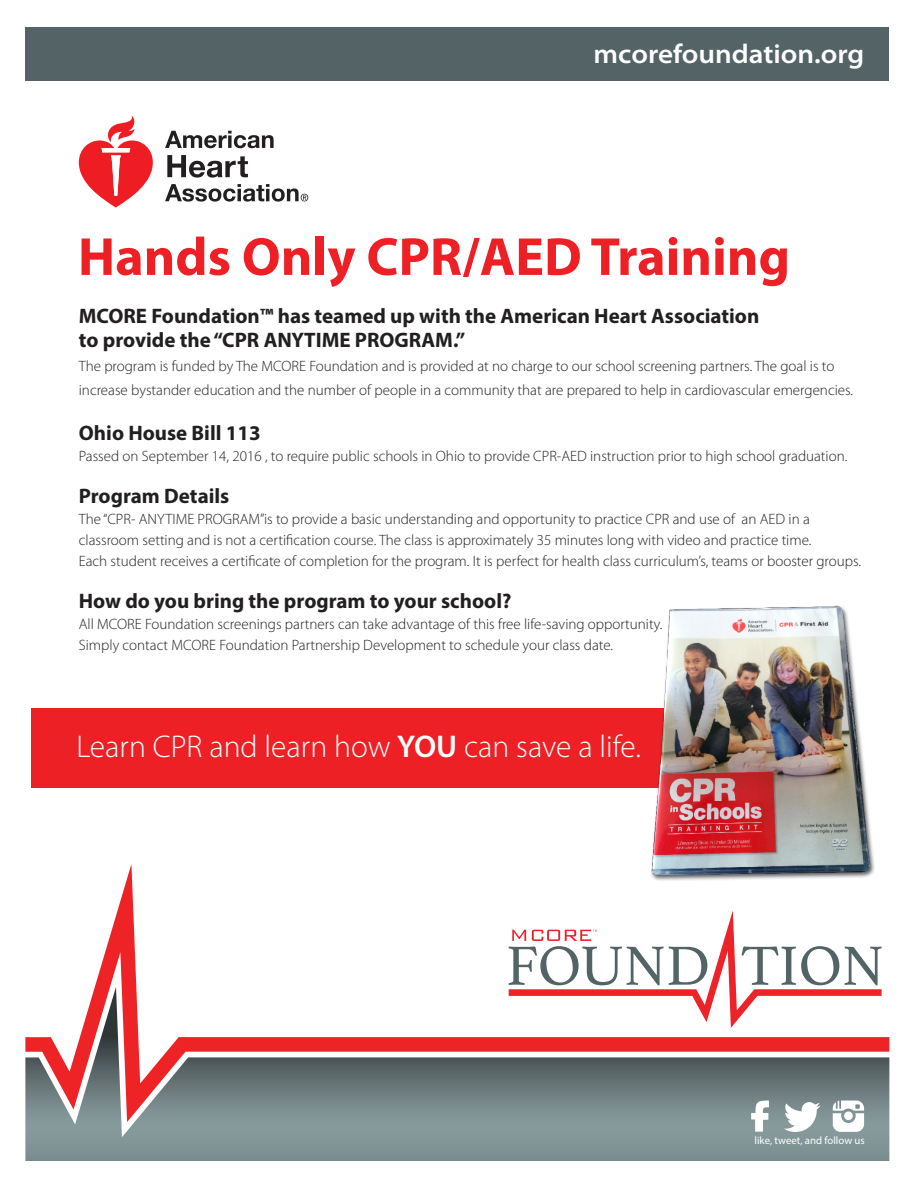
<style>
.page{position:relative;width:918px;height:1188px;background:#fff}
.page>*{position:absolute;margin:0;border:0;box-sizing:border-box;transform-origin:0 0}
.t1{font:700 54px "Myriad Pro";color:#ed2026}
.t2{font:300 31.5px "Myriad Pro";color:#fff}
.t3{font:600 semi-expanded 27px "Myriad Pro";color:#fff}
.t4{font:700 21px/24px "Myriad Pro";color:#231f20}
.t5{font:300 15px/21px "Myriad Pro";color:#231f20}
.t6{font:10.8px "Myriad Pro";color:#fff}
.s1{font-weight:600}
</style>
<div class="page">
<div style="left:32px;top:708px;width:646px;height:80px;background:#ed2026"></div>
<img style="left:652px;top:605px;width:222px;height:259px">
<svg style="left:25px;top:1122px;width:864px;height:39px;background:#819496"></svg>
<svg style="left:25px;top:864px;width:864px;height:258px"></svg>
<div style="left:25px;top:27px;width:864px;height:54px;background:#546366"></div>
<svg style="left:751px;top:1101px;width:18px;height:31px"></svg>
<svg style="left:784px;top:1102px;width:37px;height:30px"></svg>
<svg style="left:833px;top:1101px;width:31px;height:31px"></svg>
<svg style="left:79px;top:116px;width:74px;height:92px"></svg>
<svg style="left:165px;top:131px;width:109px;height:17px"></svg>
<svg style="left:167px;top:155px;width:81px;height:23px"></svg>
<svg style="left:165px;top:184px;width:143px;height:18px"></svg>
<svg style="left:509px;top:911px;width:373px;height:117px"></svg>
<svg style="left:509px;top:930px;width:198px;height:55px"></svg>
<p class="t3" style="left:594px;top:39px;width:272px">mcorefoundation.org</p>
<p class="t1" style="left:78px;top:222px;width:714px">Hands Only CPR/AED Training</p>
<p class="t4" style="left:79px;top:303px;width:682px">MCORE Foundation™ has teamed up with the American Heart Association to provide the “CPR ANYTIME PROGRAM.”</p>
<p class="t5" style="left:79px;top:354px;width:776px;line-height:24px">The program is funded by The MCORE Foundation and is provided at no charge to our school screening partners. The goal is to increase bystander education and the number of people in a community that are prepared to help in cardiovascular emergencies.</p>
<p class="t4" style="left:79px;top:420px;width:183px">Ohio House Bill 113</p>
<p class="t5" style="left:79px;top:446px;width:770px">Passed on September 14, 2016 , to require public schools in Ohio to provide CPR-AED instruction prior to high school graduation.</p>
<p class="t4" style="left:79px;top:483px;width:152px">Program Details</p>
<p class="t5" style="left:79px;top:509px;width:784px">The “CPR- ANYTIME PROGRAM”is to provide a basic understanding and opportunity to practice CPR and use of an AED in a classroom setting and is not a certification course. The class is approximately 35 minutes long with video and practice time.<br>Each student receives a certificate of completion for the program. It is perfect for health class curriculum’s, teams or booster groups.</p>
<p class="t4" style="left:79px;top:588px;width:434px">How do you bring the program to your school?</p>
<p class="t5" style="left:79px;top:614px;width:585px">All MCORE Foundation screenings partners can take advantage of this free life-saving opportunity.<br>Simply contact MCORE Foundation Partnership Development to schedule your class date.</p>
<p class="t2" style="left:76px;top:729px;width:566px">Learn CPR and learn how <span class="s1">YOU</span> can save a life.</p>
<p class="t6" style="left:755px;top:1134px;width:112px">like, tweet, and follow us</p>
</div>
